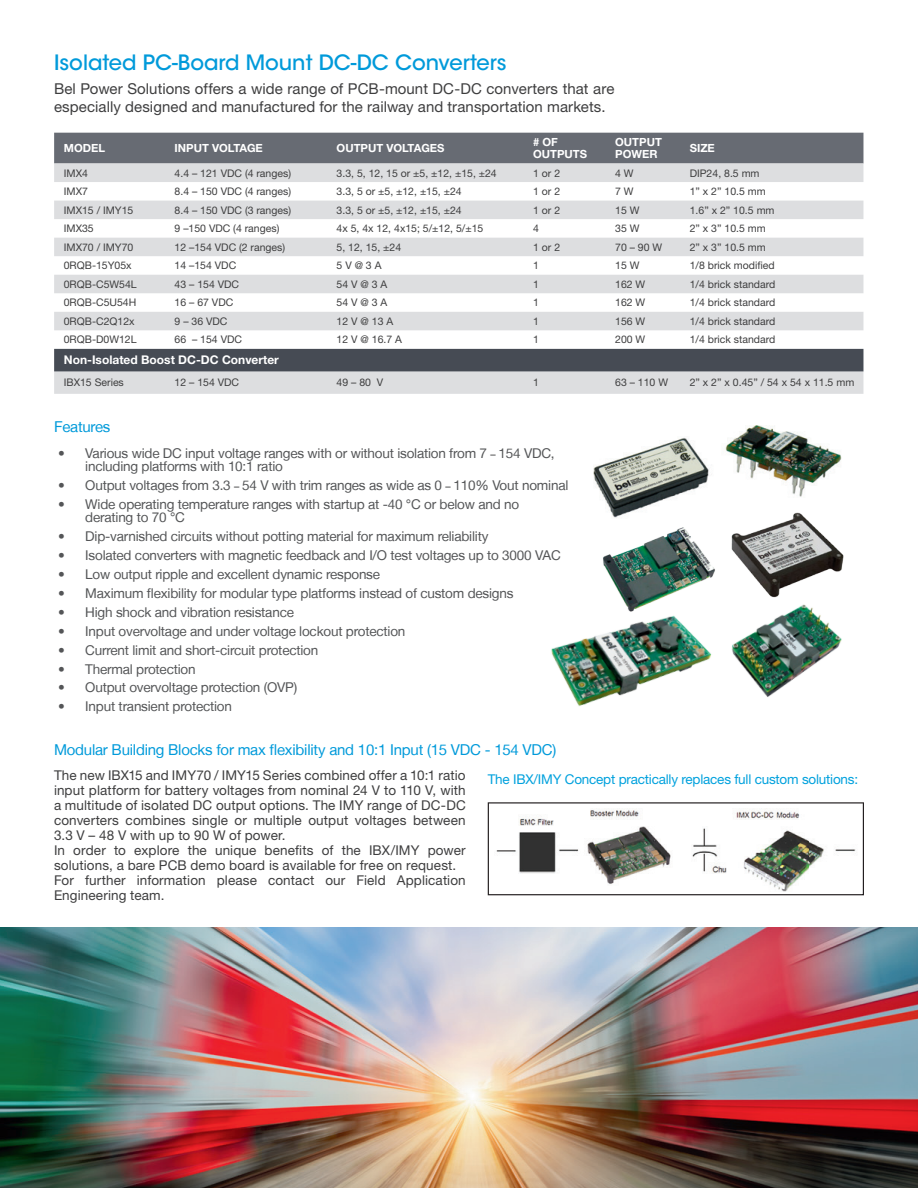
<style>
.page{position:relative;width:918px;height:1188px;background:#fff}
.page>*{position:absolute;margin:0;border:0;box-sizing:border-box;transform-origin:0 0}
.t1{font:500 21px "ITC Avant Garde Std";color:#009ada}
.t2{font:15px/18px "Helvetica Neue LT Pro";letter-spacing:.005em;color:#3e3e3f}
.t3{font:15px "Helvetica Neue LT";letter-spacing:-.015em;color:#009ada}
.t4{font:13.5px/13.5px "Helvetica Neue LT";letter-spacing:-.015em;color:#545557}
.t5{font:13.5px/15px "Helvetica Neue LT Pro";letter-spacing:.01em;color:#3e3e3f}
.t6{font:13.5px "Helvetica Neue LT Pro";letter-spacing:-.015em;color:#00a1dd}
.t7{font:700 12px "Helvetica Neue LT Pro";color:#fff}
.t8{font:700 11.25px/12px "Helvetica Neue LT Pro";color:#fff}
.t9{font:10.5px "Helvetica Neue LT Pro";color:#3e3e3f}
.s1{font-family:"Helvetica Neue LT Pro";font-size:10.5px;color:#3e3e3f}
</style>
<div class="page">
<img style="left:725px;top:425px;width:117px;height:72px">
<img style="left:0;top:928px;width:918px;height:260px">
<svg style="left:488px;top:802px;width:376px;height:93px"></svg>
<div style="left:54px;top:133px;width:809px;height:31px;background:#676b73"></div>
<svg style="left:54px;top:164px;width:809px;height:230px;fill:#dddee0"></svg>
<div style="left:54px;top:349px;width:809px;height:22px;background:#464b54"></div>
<img style="left:731px;top:512px;width:113px;height:86px">
<img style="left:603px;top:527px;width:112px;height:73px">
<img style="left:593px;top:438px;width:116px;height:80px">
<img style="left:731px;top:604px;width:111px;height:93px">
<img style="left:551px;top:600px;width:161px;height:106px">
<h1 class="t1" style="left:54px;top:49px;width:454px">Isolated PC-Board Mount DC-DC Converters</h1>
<p class="t2" style="left:54px;top:80px;width:562px">Bel Power Solutions offers a wide range of PCB-mount DC-DC converters that are especially designed and manufactured for the railway and transportation markets.</p>
<p class="t8" style="left:64px;top:142px;width:43px">MODEL</p>
<p class="t8" style="left:175px;top:142px;width:90px">INPUT VOLTAGE</p>
<p class="t8" style="left:337px;top:142px;width:109px">OUTPUT VOLTAGES</p>
<p class="t8" style="left:533px;top:136px;width:55px"># OF<br>OUTPUTS</p>
<p class="t8" style="left:615px;top:136px;width:48px">OUTPUT<br>POWER</p>
<p class="t8" style="left:690px;top:142px;width:27px">SIZE</p>
<p class="t9" style="left:64px;top:166px;width:26px">IMX4</p>
<p class="t9" style="left:175px;top:166px;width:118px">4.4 – 121 VDC (4 ranges)</p>
<p class="t9" style="left:337px;top:166px;width:162px">3.3, 5, 12, 15 or ±5, ±12, ±15, ±24</p>
<p class="t9" style="left:533px;top:166px;width:29px">1 or 2</p>
<p class="t9" style="left:615px;top:166px;width:20px">4 W</p>
<p class="t9" style="left:690px;top:166px;width:71px">DIP24, 8.5 mm</p>
<p class="t9" style="left:64px;top:185px;width:26px">IMX7</p>
<p class="t9" style="left:175px;top:185px;width:118px">8.4 – 150 VDC (4 ranges)</p>
<p class="t9" style="left:337px;top:185px;width:127px">3.3, 5 or ±5, ±12, ±15, ±24</p>
<p class="t9" style="left:533px;top:185px;width:29px">1 or 2</p>
<p class="t9" style="left:615px;top:185px;width:20px">7 W</p>
<p class="t9" style="left:690px;top:185px;width:78px">1” x 2” 10.5 mm</p>
<p class="t9" style="left:64px;top:203px;width:71px">IMX15 / IMY15</p>
<p class="t9" style="left:175px;top:203px;width:118px">8.4 – 150 VDC (3 ranges)</p>
<p class="t9" style="left:337px;top:203px;width:127px">3.3, 5 or ±5, ±12, ±15, ±24</p>
<p class="t9" style="left:533px;top:203px;width:29px">1 or 2</p>
<p class="t9" style="left:615px;top:203px;width:26px">15 W</p>
<p class="t9" style="left:690px;top:203px;width:86px">1.6” x 2” 10.5 mm</p>
<p class="t9" style="left:64px;top:222px;width:31px">IMX35</p>
<p class="t9" style="left:175px;top:222px;width:106px">9 –150 VDC (4 ranges)</p>
<p class="t9" style="left:337px;top:222px;width:148px">4x 5, 4x 12, 4x15; 5/±12, 5/±15</p>
<p class="t9" style="left:533px;top:222px;width:7px">4</p>
<p class="t9" style="left:615px;top:222px;width:26px">35 W</p>
<p class="t9" style="left:690px;top:222px;width:78px">2” x 3” 10.5 mm</p>
<p class="t9" style="left:64px;top:240px;width:71px">IMX70 / IMY70</p>
<p class="t9" style="left:175px;top:240px;width:112px">12 –154 VDC (2 ranges)</p>
<p class="t9" style="left:337px;top:240px;width:66px">5, 12, 15, ±24</p>
<p class="t9" style="left:533px;top:240px;width:29px">1 or 2</p>
<p class="t9" style="left:615px;top:240px;width:49px">70 – 90 W</p>
<p class="t9" style="left:690px;top:240px;width:78px">2” x 3” 10.5 mm</p>
<p class="t9" style="left:64px;top:259px;width:69px">0RQB-15Y05x</p>
<p class="t9" style="left:175px;top:259px;width:63px">14 –154 VDC</p>
<p class="t9" style="left:337px;top:259px;width:46px">5 V @ 3 A</p>
<p class="t9" style="left:533px;top:259px;width:7px">1</p>
<p class="t9" style="left:615px;top:259px;width:26px">15 W</p>
<p class="t9" style="left:690px;top:259px;width:86px">1/8 brick modified</p>
<p class="t9" style="left:64px;top:278px;width:74px">0RQB-C5W54L</p>
<p class="t9" style="left:175px;top:278px;width:66px">43 – 154 VDC</p>
<p class="t9" style="left:337px;top:278px;width:52px">54 V @ 3 A</p>
<p class="t9" style="left:533px;top:278px;width:7px">1</p>
<p class="t9" style="left:615px;top:278px;width:32px">162 W</p>
<p class="t9" style="left:690px;top:278px;width:87px">1/4 brick standard</p>
<p class="t9" style="left:64px;top:296px;width:74px">0RQB-C5U54H</p>
<p class="t9" style="left:175px;top:296px;width:60px">16 – 67 VDC</p>
<p class="t9" style="left:337px;top:296px;width:52px">54 V @ 3 A</p>
<p class="t9" style="left:533px;top:296px;width:7px">1</p>
<p class="t9" style="left:615px;top:296px;width:32px">162 W</p>
<p class="t9" style="left:690px;top:296px;width:87px">1/4 brick standard</p>
<p class="t9" style="left:64px;top:315px;width:72px">0RQB-C2Q12x</p>
<p class="t9" style="left:175px;top:315px;width:54px">9 – 36 VDC</p>
<p class="t9" style="left:337px;top:315px;width:58px">12 V @ 13 A</p>
<p class="t9" style="left:533px;top:315px;width:7px">1</p>
<p class="t9" style="left:615px;top:315px;width:32px">156 W</p>
<p class="t9" style="left:690px;top:315px;width:87px">1/4 brick standard</p>
<p class="t9" style="left:64px;top:333px;width:74px">0RQB-D0W12L</p>
<p class="t9" style="left:175px;top:333px;width:69px">66 – 154 VDC</p>
<p class="t9" style="left:337px;top:333px;width:67px">12 V @ 16.7 A</p>
<p class="t9" style="left:533px;top:333px;width:7px">1</p>
<p class="t9" style="left:615px;top:333px;width:32px">200 W</p>
<p class="t9" style="left:690px;top:333px;width:87px">1/4 brick standard</p>
<p class="t7" style="left:64px;top:353px;width:217px">Non-Isolated Boost DC-DC Converter</p>
<p class="t9" style="left:64px;top:376px;width:62px">IBX15 Series</p>
<p class="t9" style="left:175px;top:376px;width:66px">12 – 154 VDC</p>
<p class="t9" style="left:337px;top:376px;width:48px">49 – 80 V</p>
<p class="t9" style="left:533px;top:376px;width:7px">1</p>
<p class="t9" style="left:615px;top:376px;width:54px">63 – 110 W</p>
<p class="t9" style="left:690px;top:376px;width:166px">2” x 2” x 0.45” / 54 x 54 x 11.5 mm</p>
<p class="t3" style="left:54px;top:418px;width:58px">Features</p>
<p class="t4" style="left:85px;top:446px;width:471px;text-indent:-27px">• Various wide DC input voltage ranges with or without isolation from 7 <span class="s1">–</span> 154 VDC, including platforms with 10:1 ratio</p>
<p class="t4" style="left:58px;top:478px;width:512px">• Output voltages from 3.3 <span class="s1">–</span> 54 V with trim ranges as wide as 0 <span class="s1">–</span> 110% Vout nominal</p>
<p class="t4" style="left:85px;top:497px;width:435px;text-indent:-27px">• Wide operating temperature ranges with startup at -40 °C or below and no derating to 70 °C</p>
<p class="t4" style="left:58px;top:530px;width:432px">• Dip-varnished circuits without potting material for maximum reliability</p>
<p class="t4" style="left:58px;top:548px;width:504px">• Isolated converters with magnetic feedback and I/O test voltages up to 3000 VAC</p>
<p class="t4" style="left:58px;top:567px;width:323px">• Low output ripple and excellent dynamic response</p>
<p class="t4" style="left:58px;top:586px;width:457px">• Maximum flexibility for modular type platforms instead of custom designs</p>
<p class="t4" style="left:58px;top:605px;width:237px">• High shock and vibration resistance</p>
<p class="t4" style="left:58px;top:624px;width:349px">• Input overvoltage and under voltage lockout protection</p>
<p class="t4" style="left:58px;top:643px;width:262px">• Current limit and short-circuit protection</p>
<p class="t4" style="left:58px;top:662px;width:139px">• Thermal protection</p>
<p class="t4" style="left:58px;top:681px;width:240px">• Output overvoltage protection (OVP)</p>
<p class="t4" style="left:58px;top:700px;width:175px">• Input transient protection</p>
<p class="t3" style="left:54px;top:740px;width:504px">Modular Building Blocks for max flexibility and 10:1 Input (15 VDC - 154 VDC)</p>
<p class="t5" style="left:54px;top:767px;width:413px">The new IBX15 and IMY70 / IMY15 Series combined offer a 10:1 ratio input platform for battery voltages from nominal 24 V to 110 V, with a multitude of isolated DC output options. The IMY range of DC-DC converters combines single or multiple output voltages between 3.3 V – 48 V with up to 90 W of power.<br>In order to explore the unique benefits of the IBX/IMY power solutions, a bare PCB demo board is available for free on request.<br>For further information please contact our Field Application Engineering team.</p>
<p class="t6" style="left:488px;top:770px;width:372px">The IBX/IMY Concept practically replaces full custom solutions:</p>
</div>
